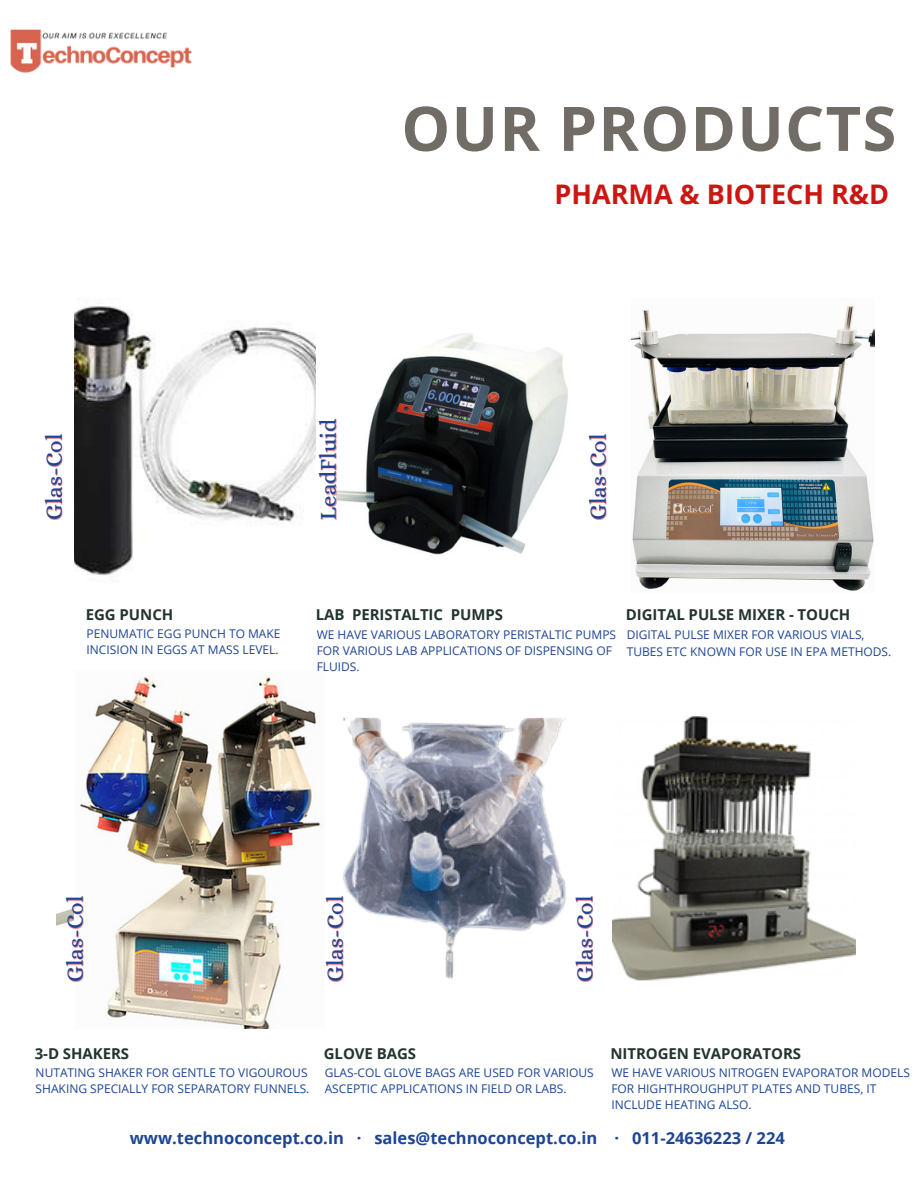
<style>
.page{position:relative;width:918px;height:1188px;background:#fff}
.page>*{position:absolute;margin:0;border:0;box-sizing:border-box;transform-origin:0 0}
.t1{font:700 61.5px "Open Sans";letter-spacing:.02em;color:#726c67}
.t2{font:700 27px "Open Sans";color:#cc1612}
.t3{font:22.8px "Alice";color:#1e4593}
.t4{font:700 16.5px "Open Sans";color:#1e4593}
.t5{font:700 15px "Open Sans";letter-spacing:-.005em;color:#243431}
.t6{font:12px/16px "Open Sans";color:#1e4593}
</style>
<div class="page">
<img style="left:75px;top:306px;width:240px;height:269px">
<img style="left:336px;top:333px;width:232px;height:222px">
<img style="left:631px;top:306px;width:243px;height:285px">
<img style="left:343px;top:717px;width:223px;height:262px">
<img style="left:613px;top:716px;width:243px;height:265px">
<img style="left:10px;top:29px;width:182px;height:44px">
<img style="left:79px;top:671px;width:242px;height:358px">
<p class="t1" style="left:401px;top:85px;width:496px">OUR PRODUCTS</p>
<p class="t2" style="left:555px;top:175px;width:336px">PHARMA &amp; BIOTECH R&amp;D</p>
<p class="t3" style="left:41px;top:520px;width:88px;rotate:-90deg">Glas-Col</p>
<p class="t5" style="left:86px;top:604px;width:89px">EGG PUNCH</p>
<p class="t6" style="left:87px;top:625px;width:195px">PENUMATIC EGG PUNCH TO MAKE</p>
<p class="t6" style="left:87px;top:641px;width:194px">INCISION IN EGGS AT MASS LEVEL.</p>
<p class="t3" style="left:315px;top:520px;width:103px;rotate:-90deg">LeadFluid</p>
<p class="t3" style="left:585px;top:520px;width:88px;rotate:-90deg">Glas-Col</p>
<p class="t5" style="left:316px;top:604px;width:189px">LAB PERISTALTIC PUMPS</p>
<p class="t6" style="left:317px;top:626px;width:301px">WE HAVE VARIOUS LABORATORY PERISTALTIC PUMPS<br>FOR VARIOUS LAB APPLICATIONS OF DISPENSING OF<br>FLUIDS.</p>
<p class="t5" style="left:626px;top:604px;width:226px">DIGITAL PULSE MIXER - TOUCH</p>
<p class="t6" style="left:627px;top:626px;width:266px;line-height:16.6px">DIGITAL PULSE MIXER FOR VARIOUS VIALS,<br>TUBES ETC KNOWN FOR USE IN EPA METHODS.</p>
<p class="t3" style="left:62px;top:982px;width:88px;rotate:-90deg">Glas-Col</p>
<p class="t3" style="left:322px;top:982px;width:88px;rotate:-90deg">Glas-Col</p>
<p class="t3" style="left:572px;top:982px;width:88px;rotate:-90deg">Glas-Col</p>
<p class="t5" style="left:35px;top:1043px;width:96px">3-D SHAKERS</p>
<p class="t6" style="left:36px;top:1065px;width:275px">NUTATING SHAKER FOR GENTLE TO VIGOUROUS<br>SHAKING SPECIALLY FOR SEPARATORY FUNNELS.</p>
<p class="t5" style="left:324px;top:1043px;width:94px">GLOVE BAGS</p>
<p class="t6" style="left:325px;top:1065px;width:270px">GLAS-COL GLOVE BAGS ARE USED FOR VARIOUS<br>ASCEPTIC APPLICATIONS IN FIELD OR LABS.</p>
<p class="t5" style="left:610px;top:1043px;width:192px">NITROGEN EVAPORATORS</p>
<p class="t6" style="left:611px;top:1065px;width:300px">WE HAVE VARIOUS NITROGEN EVAPORATOR MODELS<br>FOR HIGHTHROUGHPUT PLATES AND TUBES, IT<br>INCLUDE HEATING ALSO.</p>
<p class="t4" style="left:130px;top:1127px;width:657px">www.technoconcept.co.in · sales@technoconcept.co.in · 011-24636223 / 224</p>
</div>
